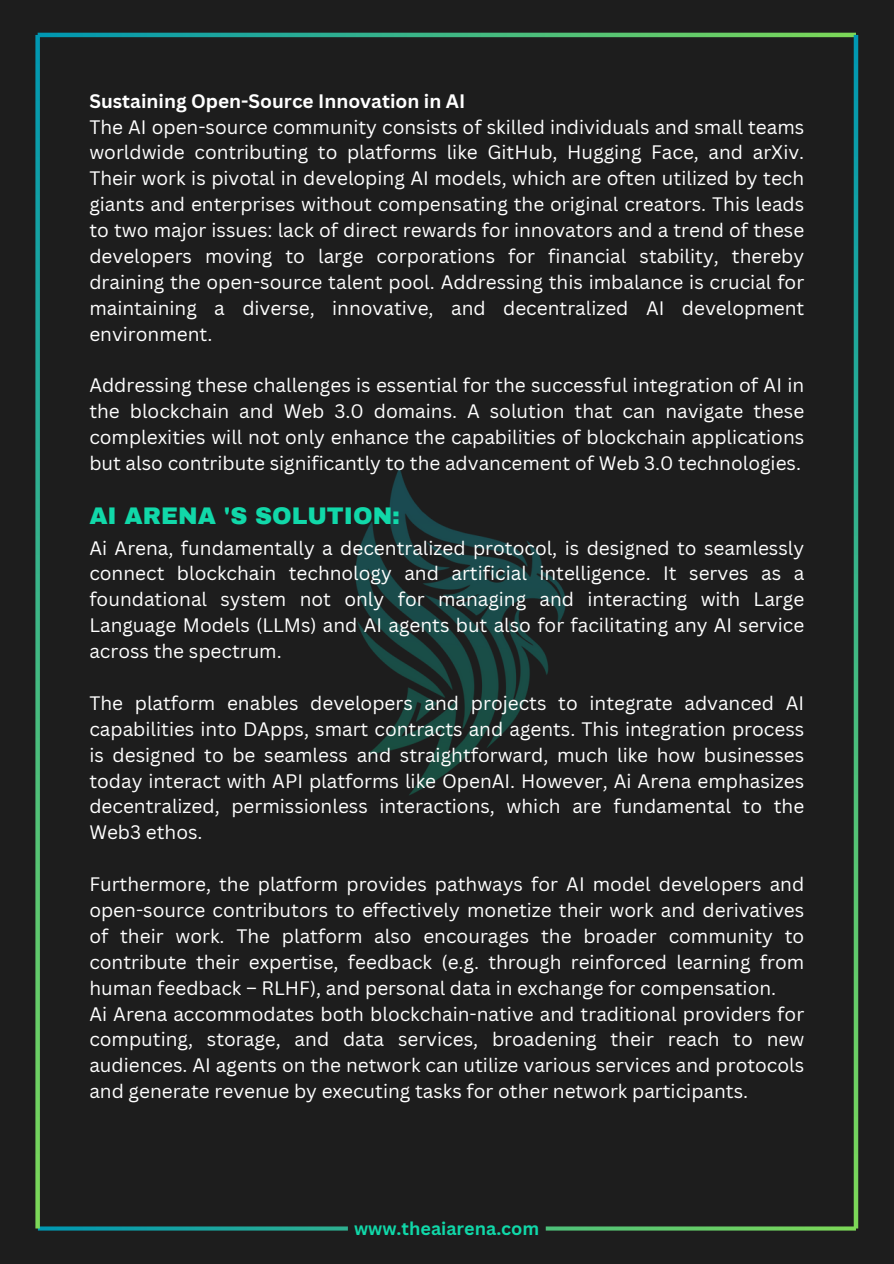
<style>
.page{position:relative;width:894px;height:1264px;background:#fff}
.page>*{position:absolute;margin:0;border:0;box-sizing:border-box;transform-origin:0 0}
.t1{font:900 23.55px "Archivo";color:#11d8a9}
.t2{font:19.05px/25.8px "Canva Sans";color:#fff;text-align:justify}
.t3{font:700 18px "Canva Sans";color:#10d8a9}
.s1{font-weight:700}
</style>
<div class="page">
<div style="left:0;top:0;width:893px;height:1263px;background:#1d1d1d"></div>
<img style="left:318px;top:432px;width:257px;height:398px">
<svg style="left:38px;top:33px;width:817px;height:4px;background:#3eb784"></svg>
<svg style="left:38px;top:1226px;width:817px;height:4px;background:#338462"></svg>
<svg style="left:35px;top:35px;width:5px;height:1193px;background:#3aa87a"></svg>
<svg style="left:853px;top:35px;width:5px;height:1193px;background:#39a075"></svg>
<p class="t2" style="left:89px;top:87px;width:716px;text-align:left"><span class="s1">Sustaining Open-Source Innovation in AI<br></span>The AI open-source community consists of skilled individuals and small teams worldwide contributing to platforms like GitHub, Hugging Face, and arXiv.<br>Their work is pivotal in developing AI models, which are often utilized by tech giants and enterprises without compensating the original creators. This leads to two major issues: lack of direct rewards for innovators and a trend of these developers moving to large corporations for financial stability, thereby draining the open-source talent pool. Addressing this imbalance is crucial for maintaining a diverse, innovative, and decentralized AI development environment.</p>
<p class="t2" style="left:89px;top:372px;width:716px">Addressing these challenges is essential for the successful integration of AI in the blockchain and Web 3.0 domains. A solution that can navigate these complexities will not only enhance the capabilities of blockchain applications but also contribute significantly to the advancement of Web 3.0 technologies.</p>
<p class="t1" style="left:89px;top:503px;width:312px">AI ARENA 'S SOLUTION:</p>
<p class="t2" style="left:89px;top:534px;width:716px">Ai Arena, fundamentally a decentralized protocol, is designed to seamlessly connect blockchain technology and artificial intelligence. It serves as a foundational system not only for managing and interacting with Large Language Models (LLMs) and AI agents but also for facilitating any AI service across the spectrum.</p>
<p class="t2" style="left:89px;top:689px;width:716px">The platform enables developers and projects to integrate advanced AI capabilities into DApps, smart contracts and agents. This integration process is designed to be seamless and straightforward, much like how businesses today interact with API platforms like OpenAI. However, Ai Arena emphasizes decentralized, permissionless interactions, which are fundamental to the Web3 ethos.</p>
<h1 class="t2" style="left:89px;top:870px;width:716px;text-align:left">Furthermore, the platform provides pathways for AI model developers and open-source contributors to effectively monetize their work and derivatives of their work. The platform also encourages the broader community to contribute their expertise, feedback (e.g. through reinforced learning from human feedback – RLHF), and personal data in exchange for compensation.<br>Ai Arena accommodates both blockchain-native and traditional providers for computing, storage, and data services, broadening their reach to new audiences. AI agents on the network can utilize various services and protocols and generate revenue by executing tasks for other network participants.</h1>
<p class="t3" style="left:354px;top:1215px;width:187px">www.theaiarena.com</p>
</div>
